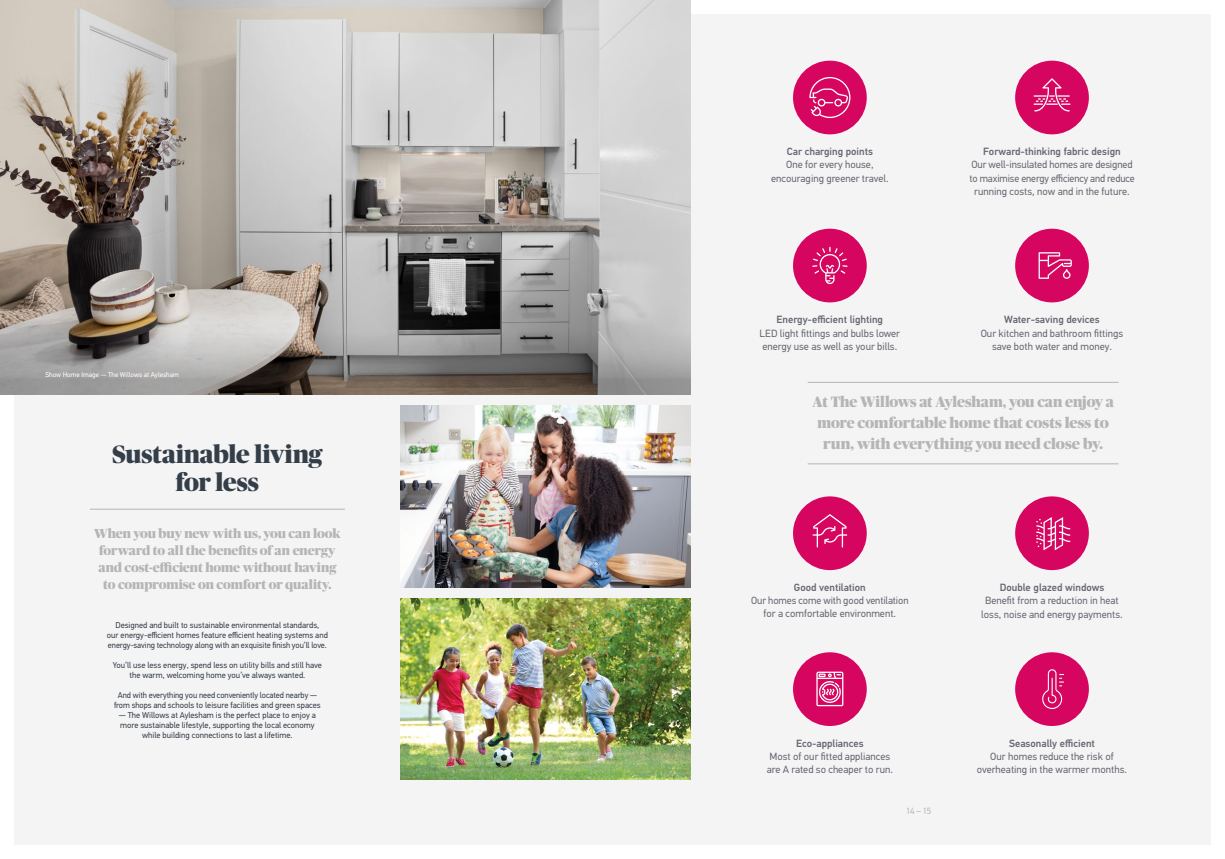
<style>
.page{position:relative;width:1225px;height:859px;background:#fff}
.page>*{position:absolute;margin:0;border:0;box-sizing:border-box;transform-origin:0 0}
.t1{font:900 25px/28px "Publico Banner";letter-spacing:-.005em;color:#343e48;text-align:center}
.t2{font:900 15px/21px "Publico Banner";letter-spacing:-.01em;color:#b5b5b3;text-align:center}
.t3{font:900 13px/17px "Publico Banner";letter-spacing:-.005em;color:#b5b5b3;text-align:center}
.t4{font:10.5px/13.3px "PF Din Text Std";color:#666972;text-align:center}
.t5{font:500 10.5px "PF Din Text Std";color:#666972}
.t6{font:9px "PF Din Text Std";color:#b5b5b3}
.t7{font:8.5px/10px "PF Din Text Std";color:#343e48;text-align:center}
.t8{font:7px "PF Din Text Std";color:#fff}
</style>
<div class="page">
<div style="left:14px;top:14px;width:1196px;height:831px;background:#f5f4f5"></div>
<img style="left:0;top:0;width:691px;height:321px">
<img style="left:401px;top:406px;width:290px;height:181px">
<img style="left:401px;top:598px;width:290px;height:182px">
<div style="left:793px;top:652px;width:73px;height:74px;background:#d60560;border-radius:50%"></div>
<svg style="left:816px;top:672px;width:27px;height:34px"></svg>
<div style="left:793px;top:496px;width:73px;height:74px;background:#d60560;border-radius:50%"></div>
<svg style="left:812px;top:514px;width:35px;height:33px"></svg>
<div style="left:1015px;top:496px;width:74px;height:74px;background:#d60560;border-radius:50%"></div>
<svg style="left:1036px;top:517px;width:34px;height:33px"></svg>
<div style="left:1015px;top:229px;width:74px;height:73px;background:#d60560;border-radius:50%"></div>
<svg style="left:1038px;top:252px;width:33px;height:27px"></svg>
<div style="left:1015px;top:61px;width:74px;height:73px;background:#d60560;border-radius:50%"></div>
<svg style="left:1033px;top:78px;width:37px;height:33px"></svg>
<div style="left:793px;top:229px;width:73px;height:73px;background:#d60560;border-radius:50%"></div>
<svg style="left:812px;top:247px;width:35px;height:37px"></svg>
<div style="left:1015px;top:652px;width:74px;height:74px;background:#d60560;border-radius:50%"></div>
<svg style="left:1042px;top:669px;width:22px;height:40px"></svg>
<div style="left:793px;top:61px;width:73px;height:73px;background:#d60560;border-radius:50%"></div>
<svg style="left:809px;top:77px;width:41px;height:41px"></svg>
<svg style="left:0;top:321px;width:691px;height:73px;background:#8d8986"></svg>
<hr style="left:90px;top:509px;width:255px;height:1px;background:#b5b5b3">
<hr style="left:807px;top:382px;width:311px;height:1px;background:#b5b5b3">
<hr style="left:807px;top:464px;width:311px;height:1px;background:#b5b5b3">
<p class="t8" style="left:45px;top:371px;width:135px">Show Home Image — The Willows at Aylesham</p>
<h1 class="t1" style="left:113px;top:439px;width:211px">Sustainable living for less</h1>
<h3 class="t3" style="left:94px;top:524px;width:248px">When you buy new with us, you can look forward to all the benefits of an energy and cost-efficient home without having to compromise on comfort or quality.</h3>
<p class="t7" style="left:107px;top:621px;width:222px">Designed and built to sustainable environmental standards,<br>our energy-efficient homes feature efficient heating systems and energy-saving technology along with an exquisite finish you’ll love.</p>
<p class="t7" style="left:113px;top:661px;width:211px">You’ll use less energy, spend less on utility bills and still have the warm, welcoming home you’ve always wanted.</p>
<p class="t7" style="left:114px;top:691px;width:208px">And with everything you need conveniently located nearby — from shops and schools to leisure facilities and green spaces</p>
<p class="t7" style="left:119px;top:710px;width:198px">— The Willows at Aylesham is the perfect place to enjoy a more sustainable lifestyle, supporting the local economy while building connections to last a lifetime.</p>
<p class="t5" style="left:787px;top:145px;width:88px">Car charging points</p>
<p class="t4" style="left:771px;top:158px;width:119px">One for every house, encouraging greener travel.</p>
<p class="t5" style="left:776px;top:313px;width:108px">Energy-efficient lighting</p>
<p class="t4" style="left:759px;top:326px;width:142px;text-align:left">LED light fittings and bulbs lower energy use as well as your bills.</p>
<p class="t5" style="left:983px;top:145px;width:139px">Forward-thinking fabric design</p>
<p class="t4" style="left:969px;top:158px;width:167px">Our well-insulated homes are designed to maximise energy efficiency and reduce running costs, now and in the future.</p>
<p class="t5" style="left:1004px;top:313px;width:97px">Water-saving devices</p>
<p class="t4" style="left:980px;top:326px;width:144px">Our kitchen and bathroom fittings save both water and money.</p>
<h2 class="t2" style="left:812px;top:391px;width:303px">At The Willows at Aylesham, you can enjoy a more comfortable home that costs less to run, with everything you need close by.</h2>
<p class="t5" style="left:794px;top:581px;width:73px">Good ventilation</p>
<p class="t4" style="left:751px;top:594px;width:159px">Our homes come with good ventilation for a comfortable environment.</p>
<p class="t5" style="left:999px;top:581px;width:106px">Double glazed windows</p>
<p class="t4" style="left:981px;top:594px;width:143px">Benefit from a reduction in heat loss, noise and energy payments.</p>
<p class="t5" style="left:796px;top:737px;width:69px">Eco-appliances</p>
<p class="t4" style="left:767px;top:750px;width:128px;text-align:left">Most of our fitted appliances are A rated so cheaper to run.</p>
<p class="t6" style="left:906px;top:805px;width:27px">14 – 15</p>
<p class="t5" style="left:1009px;top:737px;width:87px">Seasonally efficient</p>
<p class="t4" style="left:977px;top:750px;width:152px">Our homes reduce the risk of overheating in the warmer months.</p>
</div>
